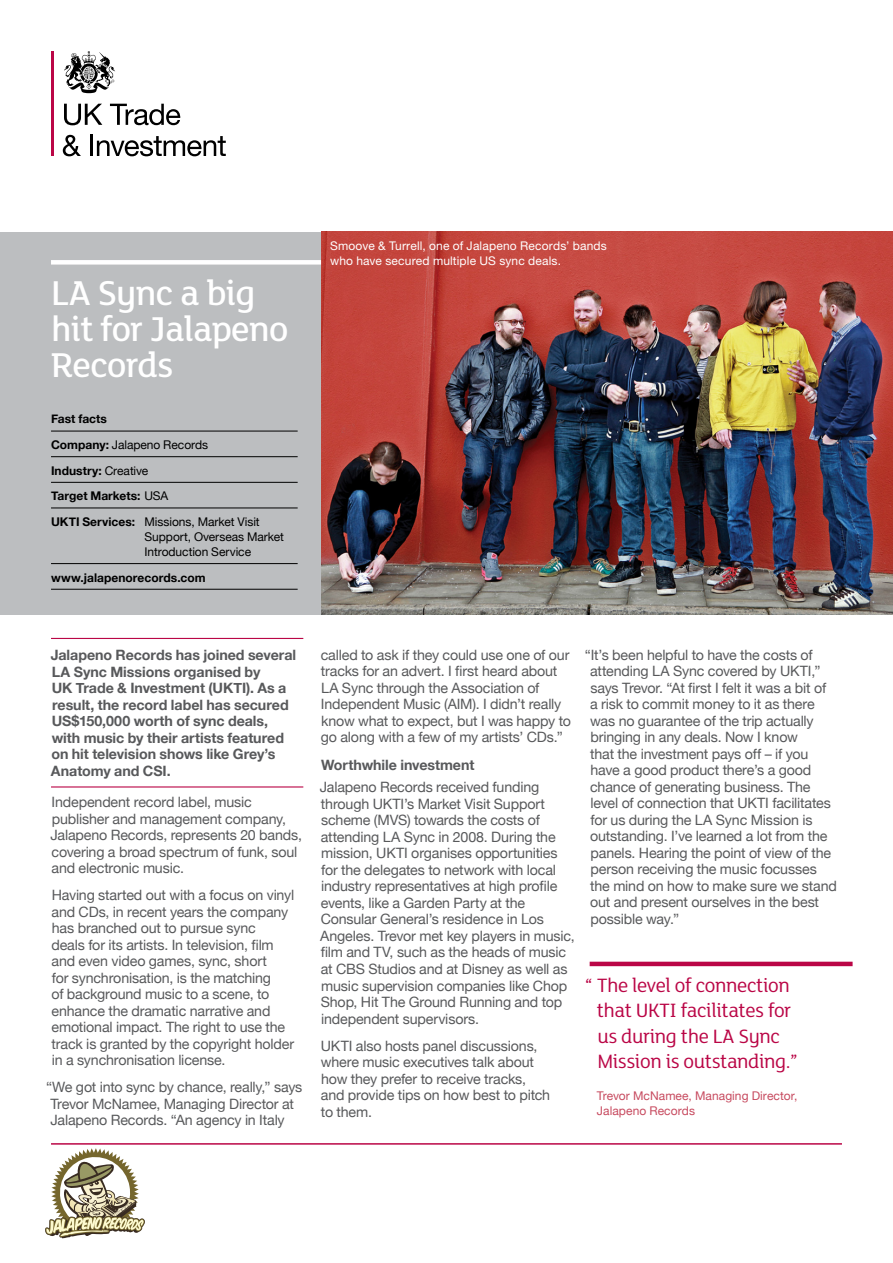
<style>
.page{position:relative;width:893px;height:1263px;background:#fff}
.page>*{position:absolute;margin:0;border:0;box-sizing:border-box;transform-origin:0 0}
._01_Title{font:500 37.5px/36px "FS Lola";letter-spacing:-.02em;color:#fff}
._09_Quote{font:21px/25.5px "FS Lola";letter-spacing:-.02em;color:#ba0646;text-align:center}
._04_BodyCopy{font:14.25px/16.5px "Helvetica Neue";letter-spacing:-.01em;color:#58595b}
.standfirst{font:700 14.25px/16.5px "Helvetica Neue";letter-spacing:-.005em;color:#58595b}
._03_Subhead{font:700 14.25px "Helvetica Neue";letter-spacing:-.005em;color:#58595b}
._06_Pullout{font:12px/15px "Helvetica Neue";letter-spacing:-.005em;color:#000}
.t1{font:12px/15px "Helvetica Neue LT Std";letter-spacing:.015em;color:#fff}
._06_Pullout-2{font:700 12px "Helvetica Neue";letter-spacing:.005em;color:#000}
.quotee{font:12px/15px "Helvetica Neue";letter-spacing:.005em;color:#c74a5f}
.s1{font-weight:700}
.s2{font-weight:400}
</style>
<div class="page">
<hr style="left:51px;top:51px;width:3px;height:105px;background:#ba0646">
<svg style="left:64px;top:104px;width:38px;height:21px"></svg>
<svg style="left:110px;top:104px;width:70px;height:21px"></svg>
<svg style="left:63px;top:135px;width:18px;height:21px"></svg>
<hr style="left:91px;top:135px;width:2px;height:21px;background:#000">
<svg style="left:97px;top:136px;width:129px;height:20px"></svg>
<svg style="left:64px;top:51px;width:51px;height:42px"></svg>
<div style="left:0;top:232px;width:321px;height:382px;background:#bcbec0"></div>
<hr style="left:51px;top:638px;width:252px;height:1px;background:#ba0646">
<hr style="left:51px;top:786px;width:252px;height:1px;background:#ba0646">
<hr style="left:51px;top:1143px;width:791px;height:2px;background:#ba0646">
<img style="left:321px;top:232px;width:572px;height:382px">
<div style="left:51px;top:260px;width:270px;height:5px;background:#fff"></div>
<hr style="left:51px;top:431px;width:247px;height:1px;background:#000">
<hr style="left:51px;top:456px;width:247px;height:1px;background:#000">
<hr style="left:51px;top:482px;width:247px;height:1px;background:#000">
<hr style="left:51px;top:508px;width:247px;height:1px;background:#000">
<hr style="left:51px;top:563px;width:247px;height:1px;background:#000">
<hr style="left:51px;top:589px;width:247px;height:1px;background:#000">
<svg style="left:45px;top:1148px;width:100px;height:90px"></svg>
<hr style="left:590px;top:962px;width:263px;height:4px;background:#ba0646">
<p class="_01_Title" style="left:51px;top:273px;width:239px">LA Sync a big hit for Jalapeno<br>Records</p>
<p class="_06_Pullout-2" style="left:51px;top:412px;width:58px">Fast facts</p>
<p class="_06_Pullout" style="left:51px;top:437px;width:159px"><span class="s1">Company:</span> Jalapeno Records</p>
<p class="_06_Pullout-2" style="left:51px;top:463px;width:99px">Industry: <span class="s2">Creative</span></p>
<p class="_06_Pullout-2" style="left:51px;top:489px;width:119px">Target Markets: <span class="s2">USA</span></p>
<p class="_06_Pullout" style="left:145px;top:514px;width:141px;text-indent:-94px"><span class="s1">UKTI Services:</span> Missions, Market Visit<br>Support, Overseas Market<br>Introduction Service</p>
<p class="_06_Pullout-2" style="left:51px;top:570px;width:156px">www.jalapenorecords.com</p>
<p class="t1" style="left:330px;top:238px;width:278px">Smoove &amp; Turrell, one of Jalapeno Records’ bands who have secured multiple US sync deals.</p>
<p class="standfirst" style="left:51px;top:647px;width:247px">Jalapeno Records has joined several<br>LA Sync Missions organised by<br>UK Trade &amp; Investment (UKTI). As a result, the record label has secured<br>US$150,000 worth of sync deals, with music by their artists featured on hit television shows like Grey’s<br>Anatomy and CSI.</p>
<p class="_04_BodyCopy" style="left:50px;top:794px;width:253px">Independent record label, music publisher and management company, Jalapeno Records, represents 20 bands, covering a broad spectrum of funk, soul and electronic music.</p>
<p class="_04_BodyCopy" style="left:51px;top:887px;width:244px">Having started out with a focus on vinyl and CDs, in recent years the company has branched out to pursue sync<br>deals for its artists. In television, film and even video games, sync, short<br>for synchronisation, is the matching<br>of background music to a scene, to enhance the dramatic narrative and emotional impact. The right to use the track is granted by the copyright holder in a synchronisation license.</p>
<p class="_04_BodyCopy" style="left:46px;top:1079px;width:258px">“We got into sync by chance, really,” says<br>Trevor McNamee, Managing Director at<br>Jalapeno Records. “An agency in Italy</p>
<p class="_04_BodyCopy" style="left:321px;top:646px;width:252px">called to ask if they could use one of our tracks for an advert. I first heard about LA Sync through the Association of Independent Music (AIM). I didn’t really know what to expect, but I was happy to go along with a few of my artists’ CDs.”</p>
<p class="_03_Subhead" style="left:321px;top:756px;width:155px">Worthwhile investment</p>
<p class="_04_BodyCopy" style="left:320px;top:779px;width:257px">Jalapeno Records received funding through UKTI’s Market Visit Support scheme (MVS) towards the costs of attending LA Sync in 2008. During the mission, UKTI organises opportunities for the delegates to network with local industry representatives at high profile events, like a Garden Party at the Consular General’s residence in Los Angeles. Trevor met key players in music, film and TV, such as the heads of music at CBS Studios and at Disney as well as music supervision companies like Chop Shop, Hit The Ground Running and top independent supervisors.</p>
<p class="_04_BodyCopy" style="left:321px;top:1037px;width:231px">UKTI also hosts panel discussions, where music executives talk about how they prefer to receive tracks, and provide tips on how best to pitch to them.</p>
<p class="_04_BodyCopy" style="left:590px;top:646px;width:248px;text-indent:-5px">“It’s been helpful to have the costs of attending LA Sync covered by UKTI,” says Trevor. “At first I felt it was a bit of a risk to commit money to it as there was no guarantee of the trip actually bringing in any deals. Now I know<br>that the investment pays off – if you have a good product there’s a good chance of generating business. The level of connection that UKTI facilitates for us during the LA Sync Mission is outstanding. I’ve learned a lot from the panels. Hearing the point of view of the person receiving the music focusses the mind on how to make sure we stand out and present ourselves in the best possible way.”</p>
<p class="_09_Quote" style="left:585px;top:971px;width:214px">“ The level of connection that UKTI facilitates for us during the LA Sync<br>Mission is outstanding.”</p>
<p class="quotee" style="left:597px;top:1088px;width:202px">Trevor McNamee, Managing Director,<br>Jalapeno Records</p>
</div>
